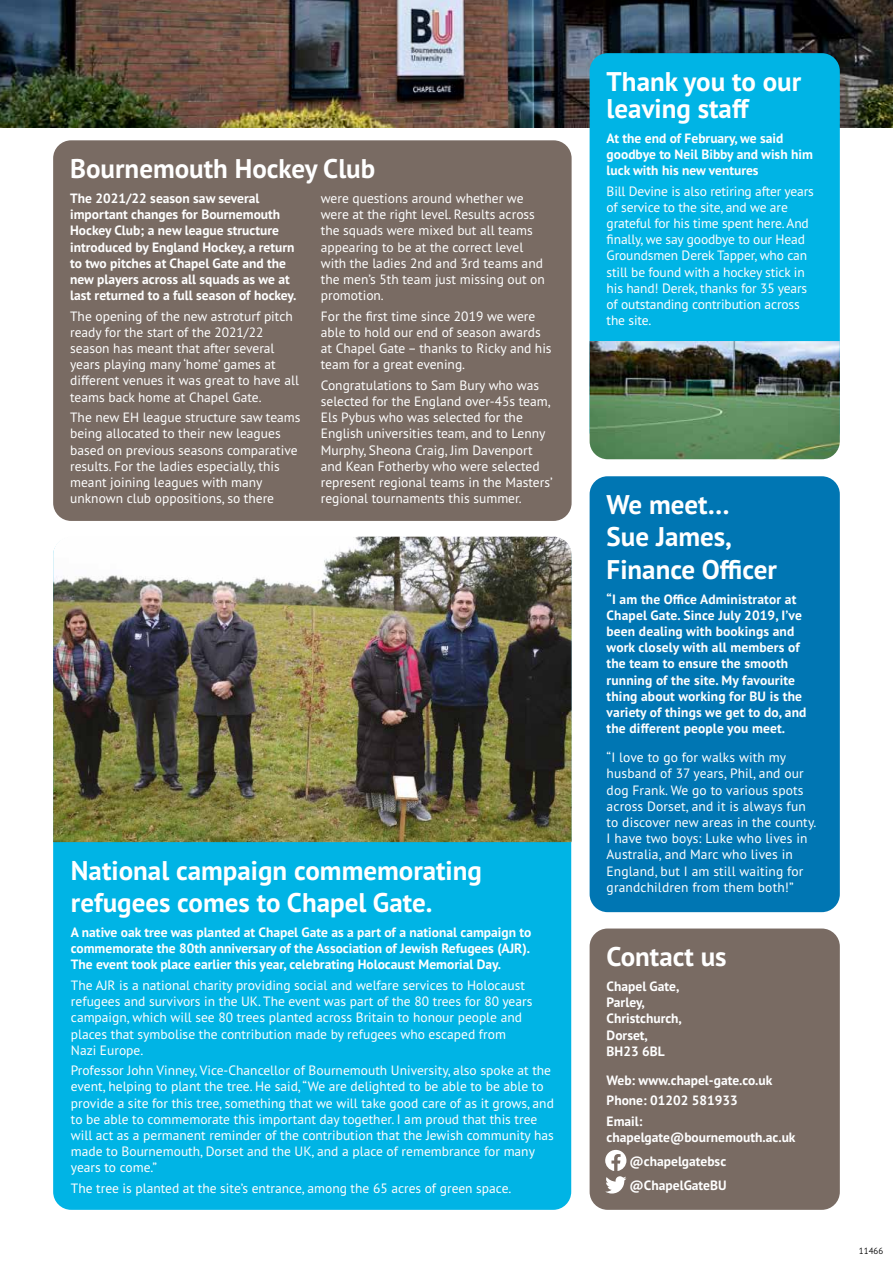
<style>
.page{position:relative;width:893px;height:1263px;background:#fff}
.page>*{position:absolute;margin:0;border:0;box-sizing:border-box;transform-origin:0 0}
.t1{font:700 27px/32.4px "PT Sans Pro";color:#fff}
.t2{font:13.5px/16.2px "PT Sans Pro";color:#fff}
.t3{font:700 13.5px/16.2px "PT Sans Pro";color:#fff}
.t4{font:300 9px "PT Sans Pro";color:#000}
</style>
<div class="page">
<img style="left:0;top:0;width:893px;height:128px">
<div style="left:53px;top:140px;width:519px;height:381px;background:#796b63;border-radius:18px"></div>
<div style="left:53px;top:537px;width:518px;height:673px;background:#00b4e5;border-radius:18px"></div>
<div style="left:590px;top:476px;width:250px;height:436px;background:#0076b3;border-radius:18px"></div>
<div style="left:590px;top:928px;width:250px;height:282px;background:#796b63;border-radius:18px"></div>
<svg style="left:605px;top:1150px;width:21px;height:43px"></svg>
<img style="left:53px;top:537px;width:519px;height:305px">
<div style="left:590px;top:53px;width:250px;height:396px;background:#00b4e5;border-radius:18px"></div>
<img style="left:590px;top:341px;width:250px;height:118px">
<h1 class="t1" style="left:70px;top:152px;width:307px">Bournemouth Hockey Club</h1>
<p class="t3" style="left:70px;top:190px;width:228px">The 2021/22 season saw several important changes for Bournemouth Hockey Club; a new league structure introduced by England Hockey, a return to two pitches at Chapel Gate and the new players across all squads as we at last returned to a full season of hockey.</p>
<p class="t2" style="left:70px;top:307px;width:230px">The opening of the new astroturf pitch ready for the start of the 2021/22 season has meant that after several years playing many ‘home’ games at different venues it was great to have all teams back home at Chapel Gate.</p>
<p class="t2" style="left:70px;top:409px;width:232px">The new EH league structure saw teams being allocated to their new leagues based on previous seasons comparative results. For the ladies especially, this meant joining leagues with many unknown club oppositions, so there</p>
<p class="t2" style="left:321px;top:190px;width:226px">were questions around whether we were at the right level. Results across the squads were mixed but all teams appearing to be at the correct level with the ladies 2nd and 3rd teams and the men’s 5th team just missing out on promotion.</p>
<p class="t2" style="left:321px;top:307px;width:232px">For the first time since 2019 we were able to hold our end of season awards at Chapel Gate – thanks to Ricky and his team for a great evening.</p>
<p class="t2" style="left:321px;top:376px;width:233px">Congratulations to Sam Bury who was selected for the England over-45s team, Els Pybus who was selected for the English universities team, and to Lenny Murphy, Sheona Craig, Jim Davenport and Kean Fotherby who were selected represent regional teams in the Masters’ regional tournaments this summer.</p>
<h1 class="t1" style="left:71px;top:854px;width:413px">National campaign commemorating refugees comes to Chapel Gate.</h1>
<p class="t3" style="left:71px;top:924px;width:462px;text-align:justify">A native oak tree was planted at Chapel Gate as a part of a national campaign to commemorate the 80th anniversary of the Association of Jewish Refugees (AJR).<br>The event took place earlier this year, celebrating Holocaust Memorial Day.</p>
<p class="t2" style="left:71px;top:977px;width:463px">The AJR is a national charity providing social and welfare services to Holocaust refugees and survivors in the UK. The event was part of the 80 trees for 80 years campaign, which will see 80 trees planted across Britain to honour people and places that symbolise the contribution made by refugees who escaped from Nazi Europe.</p>
<p class="t2" style="left:71px;top:1062px;width:484px">Professor John Vinney, Vice-Chancellor of Bournemouth University, also spoke at the event, helping to plant the tree. He said, “We are delighted to be able to be able to provide a site for this tree, something that we will take good care of as it grows, and to be able to commemorate this important day together. I am proud that this tree will act as a permanent reminder of the contribution that the Jewish community has made to Bournemouth, Dorset and the UK, and a place of remembrance for many years to come.”</p>
<p class="t2" style="left:71px;top:1179px;width:442px">The tree is planted at the site’s entrance, among the 65 acres of green space.</p>
<h1 class="t1" style="left:607px;top:67px;width:196px;line-height:27px">Thank you to our leaving staff</h1>
<p class="t3" style="left:607px;top:130px;width:208px">At the end of February, we said goodbye to Neil Bibby and wish him luck with his new ventures</p>
<p class="t2" style="left:607px;top:182px;width:209px">Bill Devine is also retiring after years of service to the site, and we are grateful for his time spent here. And finally, we say goodbye to our Head<br>Groundsmen Derek Tapper, who can still be found with a hockey stick in his hand! Derek, thanks for 35 years of outstanding contribution across the site.</p>
<h1 class="t1" style="left:607px;top:488px;width:172px">We meet…<br>Sue James,<br>Finance Officer</h1>
<p class="t3" style="left:607px;top:590px;width:201px">“I am the Office Administrator at<br>Chapel Gate. Since July 2019, I’ve been dealing with bookings and work closely with all members of the team to ensure the smooth running of the site. My favourite thing about working for BU is the variety of things we get to do, and the different people you meet.</p>
<p class="t2" style="left:607px;top:749px;width:211px">“I love to go for walks with my husband of 37 years, Phil, and our dog Frank. We go to various spots across Dorset, and it is always fun to discover new areas in the county.<br>I have two boys: Luke who lives in<br>Australia, and Marc who lives in<br>England, but I am still waiting for grandchildren from them both!”</p>
<h1 class="t1" style="left:607px;top:940px;width:122px">Contact us</h1>
<p class="t3" style="left:607px;top:978px;width:77px">Chapel Gate,<br>Parley,<br>Christchurch,<br>Dorset,<br>BH23 6BL</p>
<p class="t3" style="left:607px;top:1069px;width:167px;line-height:20.4px">Web: www.chapel-gate.co.uk<br>Phone: 01202 581933<br>Email:</p>
<p class="t3" style="left:630px;top:1125px;width:167px;line-height:24.2px;text-indent:-23px">chapelgate@bournemouth.ac.uk @chapelgatebsc @ChapelGateBU</p>
<p class="t4" style="left:859px;top:1245px;width:26px">11466</p>
</div>
